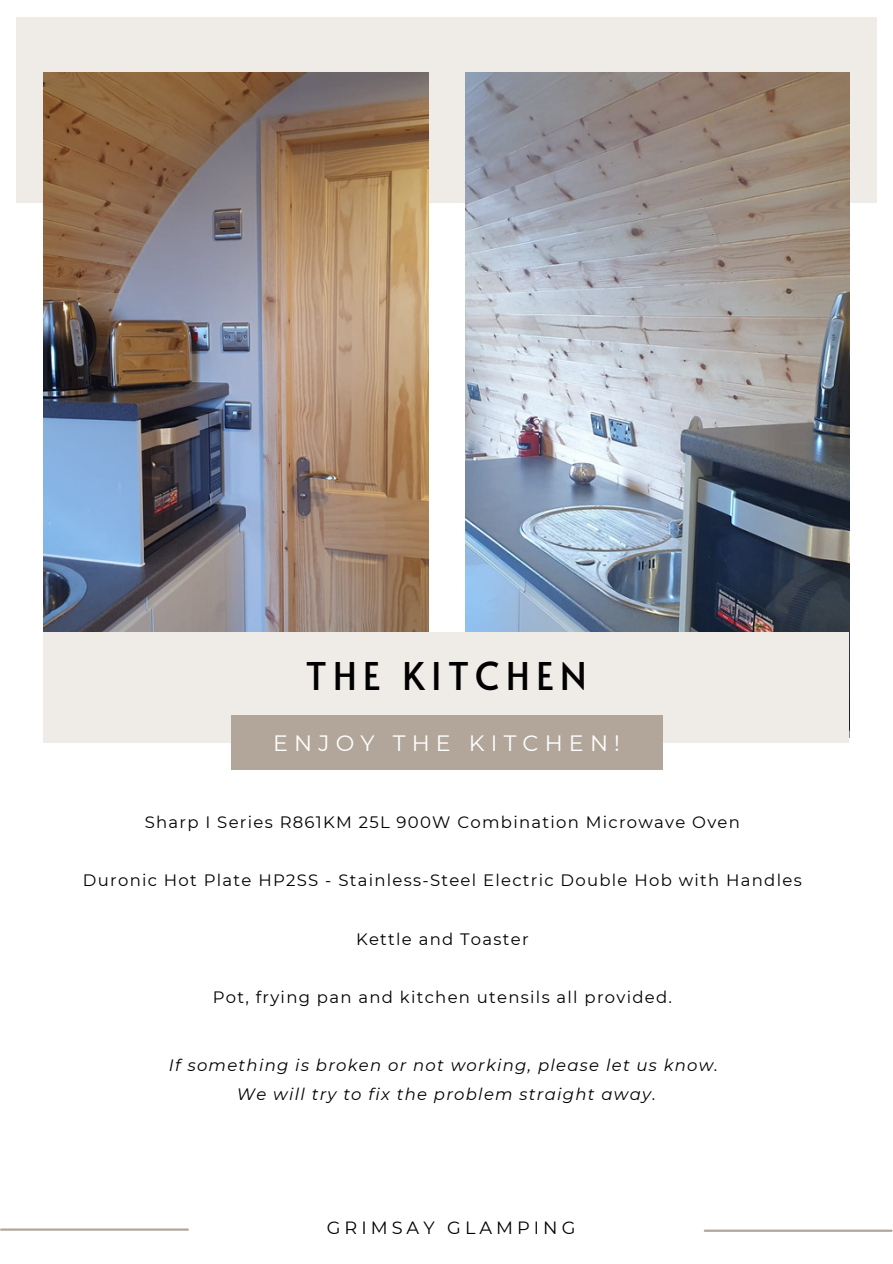
<style>
.page{position:relative;width:893px;height:1264px;background:#fff}
.page>*{position:absolute;margin:0;border:0;box-sizing:border-box;transform-origin:0 0}
.t1{font:38.1px "Alata";letter-spacing:.155em;color:#000}
.t2{font:22.2px "Montserrat";letter-spacing:.275em;color:#fff}
.t3{font:17.7px "Montserrat";letter-spacing:.225em;color:#000}
.t4{font:16.5px "Montserrat";letter-spacing:.075em;color:#000}
.t5{font:italic 16.5px "Montserrat";letter-spacing:.075em;color:#000}
</style>
<div class="page">
<div style="left:16px;top:18px;width:860px;height:185px;background:#efece7"></div>
<img style="left:43px;top:73px;width:385px;height:559px">
<img style="left:465px;top:73px;width:384px;height:559px">
<div style="left:43px;top:632px;width:806px;height:110px;background:#efece7"></div>
<div style="left:231px;top:715px;width:431px;height:54px;background:#b2a69a"></div>
<hr style="left:1px;top:1228px;width:187px;height:2px;background:#b2a69a">
<hr style="left:704px;top:1229px;width:187px;height:2px;background:#b2a69a">
<p class="t1" style="left:306px;top:648px;width:283px">THE KITCHEN</p>
<p class="t2" style="left:273px;top:729px;width:348px">ENJOY THE KITCHEN!</p>
<p class="t4" style="left:145px;top:811px;width:596px">Sharp I Series R861KM 25L 900W Combination Microwave Oven</p>
<p class="t4" style="left:83px;top:870px;width:720px">Duronic Hot Plate HP2SS - Stainless-Steel Electric Double Hob with Handles</p>
<p class="t4" style="left:356px;top:928px;width:174px">Kettle and Toaster</p>
<p class="t4" style="left:213px;top:987px;width:461px">Pot, frying pan and kitchen utensils all provided.</p>
<p class="t5" style="left:169px;top:1054px;width:550px">If something is broken or not working, please let us know.</p>
<p class="t5" style="left:237px;top:1083px;width:420px">We will try to fix the problem straight away.</p>
<p class="t3" style="left:327px;top:1217px;width:250px">GRIMSAY GLAMPING</p>
</div>
